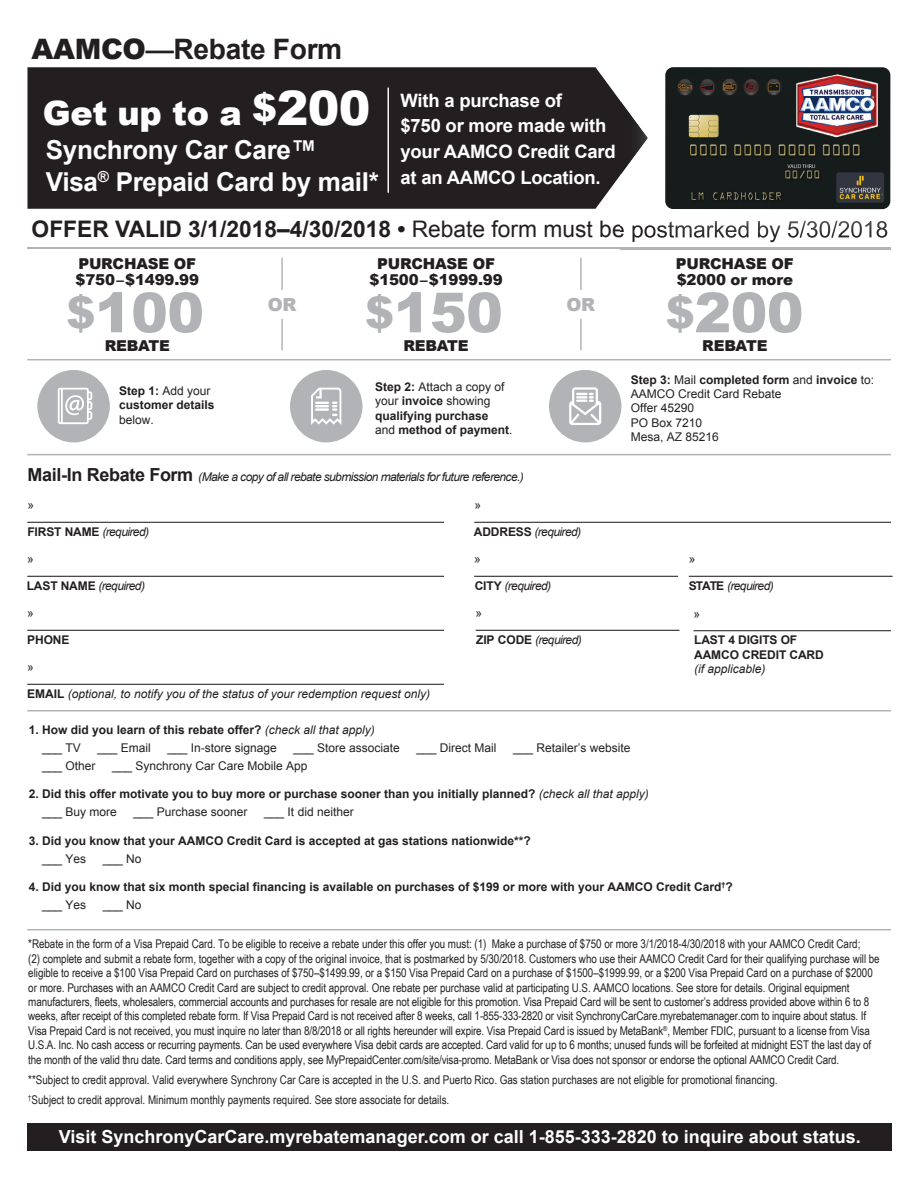
<style>
.page{position:relative;width:918px;height:1188px;background:#fff}
.page>*{position:absolute;margin:0;border:0;box-sizing:border-box;transform-origin:0 0}
.t1{font:900 55.2px "Arial";letter-spacing:-.01em;color:#b2b3b7}
.t2{font:900 33.45px "Arial";letter-spacing:-.01em;color:#fff}
.t3{font:700 28.2px "Arial";letter-spacing:-.01em;color:#231f20}
.t4{font:700 26.1px/31.3px "Arial";letter-spacing:-.01em;color:#fff}
.t5{font:22.8px "Arial";color:#231f20}
.t6{font:700 18.45px/25.7px "Arial";letter-spacing:-.01em;color:#fff}
.t7{font:700 18px "Arial";color:#fff}
.t8{font:900 18px "Arial";color:#b2b3b7}
.t9{font:900 15px/16.5px "Arial";letter-spacing:-.01em;color:#231f20}
.t10{font:12px/14.4px "Arial Narrow";letter-spacing:-.01em;color:#231f20}
.t11{font:700 12px/14.4px "Arial";color:#231f20}
.t12{font:12px/14.4px "Arial";color:#231f20}
.t13{font:italic 12px "Arial";letter-spacing:-.05em;color:#231f20}
.t14{font:italic 12px "Arial";color:#231f20}
.s1{font-weight:900}
.s2{font-size:37.35px}
.s3{font-size:47.4px}
.s4{font-weight:700}
.s5{font-size:43.5px}
.s6{font-weight:400}
.s7{font-weight:700;font-style:normal;font-size:18px}
.s8{font-weight:700;font-style:normal}
.s9{font-weight:400;font-style:italic}
</style>
<div class="page">
<hr style="left:474px;top:522px;width:417px;height:1px;background:#231f20">
<hr style="left:693px;top:630px;width:198px;height:1px;background:#231f20">
<hr style="left:689px;top:576px;width:204px;height:1px;background:#231f20">
<hr style="left:474px;top:576px;width:204px;height:1px;background:#231f20">
<hr style="left:476px;top:630px;width:203px;height:1px;background:#231f20">
<hr style="left:27px;top:522px;width:417px;height:1px;background:#231f20">
<hr style="left:27px;top:576px;width:417px;height:1px;background:#231f20">
<hr style="left:27px;top:630px;width:417px;height:1px;background:#231f20">
<hr style="left:27px;top:684px;width:417px;height:1px;background:#231f20">
<div style="left:27px;top:67px;width:594px;height:142px;background:#231f20"></div>
<hr style="left:27px;top:359px;width:864px;height:1px;background:#b2b3b7">
<hr style="left:27px;top:248px;width:864px;height:1px;background:#b2b3b7">
<div style="left:37px;top:370px;width:73px;height:72px;background:#b2b3b7;border-radius:50%"></div>
<svg style="left:58px;top:388px;width:34px;height:36px"></svg>
<div style="left:290px;top:370px;width:72px;height:72px;background:#b2b3b7;border-radius:50%"></div>
<svg style="left:311px;top:388px;width:30px;height:37px"></svg>
<div style="left:549px;top:370px;width:72px;height:72px;background:#b2b3b7;border-radius:50%"></div>
<svg style="left:569px;top:387px;width:32px;height:38px"></svg>
<hr style="left:27px;top:454px;width:864px;height:1px;background:#b2b3b7">
<hr style="left:27px;top:710px;width:864px;height:1px;background:#b2b3b7">
<hr style="left:27px;top:929px;width:864px;height:1px;background:#b2b3b7">
<div style="left:27px;top:1123px;width:865px;height:28px;background:#231f20"></div>
<hr style="left:281px;top:258px;width:2px;height:32px;background:#b2b3b7">
<hr style="left:281px;top:319px;width:2px;height:31px;background:#b2b3b7">
<hr style="left:580px;top:258px;width:2px;height:32px;background:#b2b3b7">
<hr style="left:580px;top:319px;width:2px;height:31px;background:#b2b3b7">
<img style="left:621px;top:102px;width:27px;height:73px">
<img style="left:621px;top:221px;width:266px;height:21px">
<img style="left:665px;top:67px;width:225px;height:142px">
<hr style="left:388px;top:88px;width:1px;height:105px;background:#fff">
<h3 class="t3" style="left:32px;top:30px;width:312px"><span class="s1">AAMCO—</span>Rebate Form</h3>
<h2 class="t2" style="left:43px;top:89px;width:329px">Get up to a <span class="s2">$</span><span class="s3">200</span></h2>
<h3 class="t6" style="left:401px;top:88px;width:217px">With a purchase of<br>$750 or more made with your AAMCO Credit Card at an AAMCO Location.</h3>
<h3 class="t4" style="left:46px;top:135px;width:335px">Synchrony Car Care™<br>Visa<sup>®</sup> Prepaid Card by mail*</h3>
<h3 class="t5" style="left:32px;top:214px;width:858px"><span class="s4">OFFER VALID 3/1/2018–4/30/2018 •</span> Rebate form must be postmarked by 5/30/2018</h3>
<p class="t9" style="left:76px;top:254px;width:125px">PURCHASE OF $750–$1499.99</p>
<p class="t9" style="left:370px;top:254px;width:135px;text-align:center">PURCHASE OF $1500–$1999.99</p>
<p class="t9" style="left:676px;top:254px;width:119px">PURCHASE OF $2000 or more</p>
<h1 class="t1" style="left:66px;top:273px;width:139px"><span class="s5">$</span>100</h1>
<h3 class="t8" style="left:268px;top:292px;width:30px">OR</h3>
<h1 class="t1" style="left:365px;top:273px;width:139px"><span class="s5">$</span>150</h1>
<h3 class="t8" style="left:566px;top:292px;width:30px">OR</h3>
<h1 class="t1" style="left:666px;top:273px;width:139px"><span class="s5">$</span>200</h1>
<p class="t9" style="left:105px;top:337px;width:67px">REBATE</p>
<p class="t9" style="left:403px;top:337px;width:67px">REBATE</p>
<p class="t9" style="left:702px;top:337px;width:67px">REBATE</p>
<p class="t11" style="left:119px;top:384px;width:97px">Step 1: <span class="s6">Add your </span>customer details</p>
<p class="t12" style="left:119px;top:412px;width:36px">below.</p>
<p class="t11" style="left:375px;top:380px;width:139px">Step 2: <span class="s6">Attach a copy of your</span> invoice <span class="s6">showing </span>qualifying purchase<br><span class="s6">and</span> method of payment<span class="s6">.</span></p>
<p class="t12" style="left:631px;top:372px;width:245px"><span class="s4">Step 3:</span> Mail <span class="s4">completed form</span> and <span class="s4">invoice</span> to:<br>AAMCO Credit Card Rebate<br>Offer 45290<br>PO Box 7210<br>Mesa, AZ 85216</p>
<p class="t13" style="left:28px;top:469px;width:498px"><span class="s7">Mail-In Rebate Form</span> (Make a copy of all rebate submission materials for future reference.)</p>
<p class="t12" style="left:28px;top:498px;width:8px">»</p>
<p class="t12" style="left:475px;top:498px;width:8px">»</p>
<p class="t13" style="left:27px;top:524px;width:123px"><span class="s8">FIRST NAME</span> (required)</p>
<p class="t13" style="left:474px;top:524px;width:109px"><span class="s8">ADDRESS</span> (required)</p>
<p class="t12" style="left:27px;top:552px;width:8px">»</p>
<p class="t12" style="left:474px;top:552px;width:8px">»</p>
<p class="t12" style="left:689px;top:552px;width:8px">»</p>
<p class="t13" style="left:689px;top:578px;width:86px"><span class="s8">STATE</span> (required)</p>
<p class="t13" style="left:27px;top:578px;width:120px"><span class="s8">LAST NAME</span> (required)</p>
<p class="t13" style="left:475px;top:578px;width:78px"><span class="s8">CITY</span> (required)</p>
<p class="t12" style="left:476px;top:606px;width:8px">»</p>
<p class="t13" style="left:476px;top:632px;width:107px"><span class="s8">ZIP CODE</span> (required)</p>
<p class="t11" style="left:694px;top:633px;width:131px">LAST 4 DIGITS OF<br>AAMCO CREDIT CARD</p>
<p class="t14" style="left:694px;top:661px;width:73px">(if applicable)</p>
<p class="t12" style="left:27px;top:606px;width:8px">»</p>
<p class="t11" style="left:27px;top:633px;width:44px">PHONE</p>
<p class="t12" style="left:27px;top:660px;width:8px">»</p>
<p class="t14" style="left:27px;top:686px;width:404px"><span class="s8">EMAIL</span> (optional, to notify you of the status of your redemption request only)</p>
<p class="t12" style="left:693px;top:606px;width:8px">»</p>
<p class="t11" style="left:42px;top:721px;width:334px;line-height:18px;text-indent:-14px">1. How did you learn of this rebate offer? <span class="s9">(check all that apply) </span><span class="s6">___ TV</span></p>
<p class="t12" style="left:98px;top:741px;width:55px">___ Email</p>
<p class="t12" style="left:168px;top:741px;width:111px">___ In-store signage</p>
<p class="t12" style="left:294px;top:741px;width:108px">___ Store associate</p>
<p class="t12" style="left:416px;top:741px;width:82px">___ Direct Mail</p>
<p class="t12" style="left:513px;top:741px;width:119px">___ Retailer’s website</p>
<p class="t12" style="left:42px;top:759px;width:55px">___ Other</p>
<p class="t12" style="left:112px;top:759px;width:197px">___ Synchrony Car Care Mobile App</p>
<p class="t11" style="left:42px;top:786px;width:608px;line-height:18px;text-indent:-14px">2. Did this offer motivate you to buy more or purchase sooner than you initially planned? <span class="s9">(check all that apply) </span><span class="s6">___ Buy more</span></p>
<p class="t12" style="left:134px;top:805px;width:116px">___ Purchase sooner</p>
<p class="t12" style="left:264px;top:805px;width:91px">___ It did neither</p>
<p class="t11" style="left:29px;top:834px;width:504px">3. Did you know that your AAMCO Credit Card is accepted at gas stations nationwide**?</p>
<p class="t12" style="left:42px;top:852px;width:46px">___ Yes</p>
<p class="t12" style="left:103px;top:852px;width:40px">___ No</p>
<p class="t11" style="left:42px;top:879px;width:692px;line-height:18px;text-indent:-13px">4. Did you know that six month special financing is available on purchases of $199 or more with your AAMCO Credit Card<sup>†</sup>? <span class="s6">___ Yes</span></p>
<p class="t12" style="left:103px;top:898px;width:40px">___ No</p>
<p class="t10" style="left:28px;top:937px;width:853px">*Rebate in the form of a Visa Prepaid Card. To be eligible to receive a rebate under this offer you must: (1) Make a purchase of $750 or more 3/1/2018-4/30/2018 with your AAMCO Credit Card;<br>(2) complete and submit a rebate form, together with a copy of the original invoice, that is postmarked by 5/30/2018. Customers who use their AAMCO Credit Card for their qualifying purchase will be eligible to receive a $100 Visa Prepaid Card on purchases of $750–$1499.99, or a $150 Visa Prepaid Card on a purchase of $1500–$1999.99, or a $200 Visa Prepaid Card on a purchase of $2000 or more. Purchases with an AAMCO Credit Card are subject to credit approval. One rebate per purchase valid at participating U.S. AAMCO locations. See store for details. Original equipment manufacturers, fleets, wholesalers, commercial accounts and purchases for resale are not eligible for this promotion. Visa Prepaid Card will be sent to customer’s address provided above within 6 to 8 weeks, after receipt of this completed rebate form. If Visa Prepaid Card is not received after 8 weeks, call 1-855-333-2820 or visit SynchronyCarCare.myrebatemanager.com to inquire about status. If Visa Prepaid Card is not received, you must inquire no later than 8/8/2018 or all rights hereunder will expire. Visa Prepaid Card is issued by MetaBank<sup>®</sup>, Member FDIC, pursuant to a license from Visa U.S.A. Inc. No cash access or recurring payments. Can be used everywhere Visa debit cards are accepted. Card valid for up to 6 months; unused funds will be forfeited at midnight EST the last day of the month of the valid thru date. Card terms and conditions apply, see MyPrepaidCenter.com/site/visa-promo. MetaBank or Visa does not sponsor or endorse the optional AAMCO Credit Card.</p>
<p class="t10" style="left:28px;top:1069px;width:751px;line-height:20.4px">**Subject to credit approval. Valid everywhere Synchrony Car Care is accepted in the U.S. and Puerto Rico. Gas station purchases are not eligible for promotional financing. <sup>†</sup>Subject to credit approval. Minimum monthly payments required. See store associate for details.</p>
<h3 class="t7" style="left:59px;top:1125px;width:803px">Visit SynchronyCarCare.myrebatemanager.com or call 1-855-333-2820 to inquire about status.</h3>
</div>
